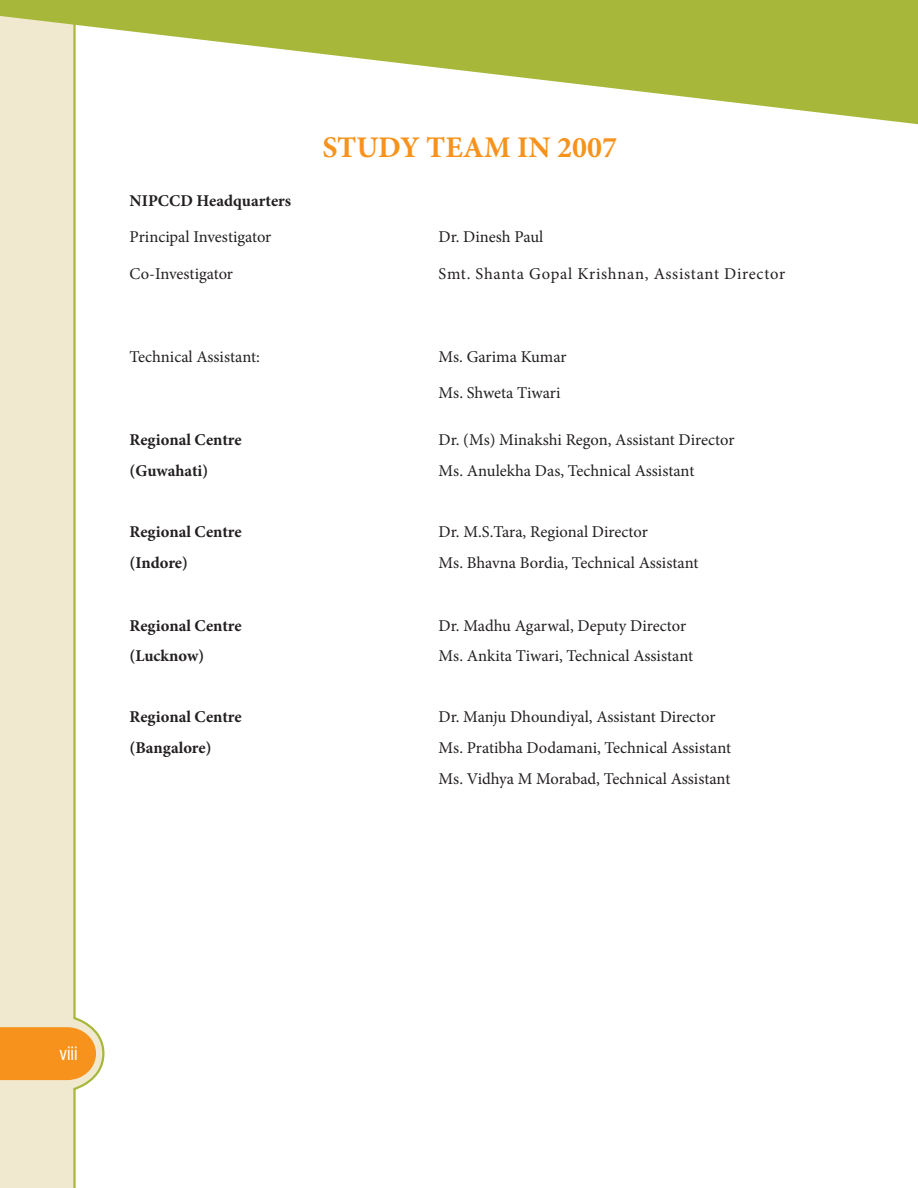
<style>
.page{position:relative;width:918px;height:1188px;background:#fff}
.page>*{position:absolute;margin:0;border:0;box-sizing:border-box;transform-origin:0 0}
.t1{font:700 30px "Minion Pro";color:#f7931d}
.t2{font:condensed 18px "Swiss 721 BT";color:#fff}
.t3{font:16.5px/30.6px "Minion Pro";color:#231f20}
.t4{font:700 16.5px "Minion Pro";color:#231f20}
.t5{font:16.5px "Minion Pro";letter-spacing:.045em;color:#231f20}
</style>
<div class="page">
<svg style="left:0;top:124px;width:105px;height:1064px"></svg>
<svg style="left:0;top:0;width:918px;height:124px;fill:#a7b739"></svg>
<h1 class="t1" style="left:322px;top:135px;width:296px">STUDY TEAM IN 2007</h1>
<p class="t4" style="left:130px;top:194px;width:163px">NIPCCD Headquarters</p>
<p class="t3" style="left:130px;top:223px;width:143px">Principal Investigator</p>
<p class="t3" style="left:439px;top:223px;width:106px">Dr. Dinesh Paul</p>
<p class="t3" style="left:130px;top:260px;width:105px">Co-Investigator</p>
<p class="t5" style="left:439px;top:267px;width:348px">Smt. Shanta Gopal Krishnan, Assistant Director</p>
<p class="t3" style="left:130px;top:343px;width:132px">Technical Assistant:</p>
<p class="t3" style="left:439px;top:343px;width:130px">Ms. Garima Kumar</p>
<p class="t3" style="left:439px;top:379px;width:123px">Ms. Shweta Tiwari</p>
<p class="t4" style="left:130px;top:433px;width:114px">Regional Centre</p>
<p class="t3" style="left:439px;top:426px;width:297px">Dr. (Ms) Minakshi Regon, Assistant Director</p>
<p class="t4" style="left:130px;top:464px;width:80px">(Guwahati)</p>
<p class="t3" style="left:439px;top:457px;width:257px">Ms. Anulekha Das, Technical Assistant</p>
<p class="t4" style="left:130px;top:525px;width:114px">Regional Centre</p>
<p class="t3" style="left:439px;top:518px;width:211px">Dr. M.S.Tara, Regional Director</p>
<p class="t4" style="left:130px;top:556px;width:60px">(Indore)</p>
<p class="t3" style="left:439px;top:548px;width:261px">Ms. Bhavna Bordia, Technical Assistant</p>
<p class="t4" style="left:130px;top:619px;width:114px">Regional Centre</p>
<p class="t3" style="left:439px;top:611px;width:249px">Dr. Madhu Agarwal, Deputy Director</p>
<p class="t4" style="left:130px;top:649px;width:76px">(Lucknow)</p>
<p class="t3" style="left:439px;top:642px;width:256px">Ms. Ankita Tiwari, Technical Assistant</p>
<p class="t4" style="left:130px;top:711px;width:114px">Regional Centre</p>
<p class="t3" style="left:439px;top:703px;width:278px">Dr. Manju Dhoundiyal, Assistant Director</p>
<p class="t4" style="left:130px;top:741px;width:83px">(Bangalore)</p>
<p class="t3" style="left:439px;top:734px;width:294px">Ms. Pratibha Dodamani, Technical Assistant<br>Ms. Vidhya M Morabad, Technical Assistant</p>
<p class="t2" style="left:59px;top:1047px;width:20px">viii</p>
</div>
